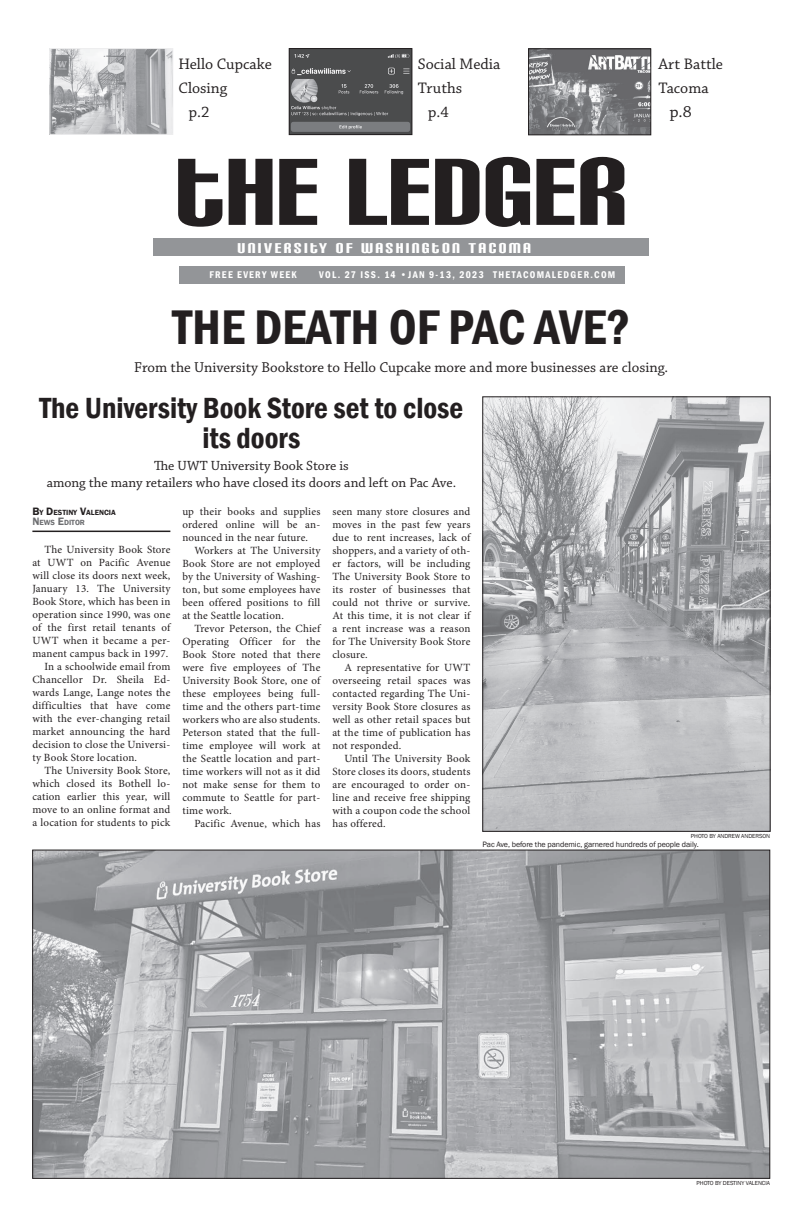
<style>
.page{position:relative;width:792px;height:1224px;background:#fff}
.page>*{position:absolute;margin:0;border:0;box-sizing:border-box;transform-origin:0 0}
.t1{font:113.2px "Carbon Block";color:#231f20;scale:1.09 1}
.t2{font:600 condensed 50px "Franklin Gothic";color:#231f20}
.t3{font:600 condensed 30px/30px "Franklin Gothic";color:#231f20;text-align:center}
.t4{font:17.1px "Carbon Block";letter-spacing:.12em;color:#fff;scale:1.11 1}
.t5{font:17px "Chaparral Pro";color:#231f20}
.t6{font:16px "Chaparral Pro";color:#231f20}
.t7{font:15px "Chaparral Pro";color:#231f20}
.t8{font:14px "Chaparral Pro";color:#231f20}
.t9{font:11px/13px "Minion Pro";letter-spacing:.015em;color:#231f20;text-align:justify}
.t10{font:600 condensed 10px "Franklin Gothic";letter-spacing:.13em;color:#fff}
.t11{font:8px "Franklin Gothic";letter-spacing:-.01em;color:#231f20}
.t12{font:600 7.7px "Franklin Gothic";color:#231f20}
.t13{font:600 7.7px "Franklin Gothic";color:#6c6d70}
.t14{font:6px "Franklin Gothic";letter-spacing:-.01em;color:#231f20}
.s1{font-size:11px}
</style>
<div class="page">
<div style="left:154px;top:238px;width:495px;height:18px;background:#939598"></div>
<div style="left:179px;top:266px;width:446px;height:18px;background:#939598"></div>
<img style="left:52px;top:50px;width:119px;height:83px">
<div style="left:50px;top:48px;width:123px;height:87px;border:1px solid #eeeeef"></div>
<img style="left:291px;top:50px;width:119px;height:83px">
<div style="left:289px;top:48px;width:123px;height:87px;border:1px solid #231f20"></div>
<img style="left:530px;top:51px;width:119px;height:82px">
<div style="left:528px;top:49px;width:123px;height:86px;border:1px solid #231f20"></div>
<hr style="left:32px;top:531px;width:138px;height:1px;background:#231f20">
<img style="left:34px;top:852px;width:734px;height:325px">
<img style="left:484px;top:399px;width:284px;height:431px">
<div style="left:482px;top:397px;width:288px;height:435px;border:1px solid #231f20"></div>
<p class="t6" style="left:178px;top:55px;width:95px">Hello Cupcake</p>
<p class="t6" style="left:178px;top:79px;width:50px">Closing</p>
<p class="t6" style="left:189px;top:103px;width:22px">p.2</p>
<p class="t6" style="left:418px;top:55px;width:84px">Social Media</p>
<p class="t6" style="left:418px;top:79px;width:46px">Truths</p>
<p class="t6" style="left:428px;top:103px;width:22px">p.4</p>
<p class="t1" style="left:175px;top:137px;width:417px">THE LEDGER</p>
<p class="t4" style="left:238px;top:239px;width:266px">UNIVERSITY OF WASHINGTON TACOMA</p>
<p class="t10" style="left:209px;top:268px;width:89px">FREE EVERY WEEK</p>
<p class="t10" style="left:319px;top:268px;width:166px">VOL. 27 ISS. 14 •JAN 9-13, 2023</p>
<p class="t10" style="left:493px;top:268px;width:124px">THETACOMALEDGER.COM</p>
<p class="t2" style="left:172px;top:294px;width:459px">THE DEATH OF PAC AVE?</p>
<p class="t6" style="left:658px;top:55px;width:66px">Art Battle</p>
<p class="t6" style="left:658px;top:79px;width:52px">Tacoma</p>
<p class="t5" style="left:670px;top:102px;width:23px">p.8</p>
<p class="t7" style="left:134px;top:359px;width:536px">From the University Bookstore to Hello Cupcake more and more businesses are closing.</p>
<p class="t3" style="left:39px;top:392px;width:425px">The University Book Store set to close its doors</p>
<p class="t8" style="left:154px;top:458px;width:196px">The UWT University Book Store is</p>
<p class="t8" style="left:47px;top:475px;width:411px">among the many retailers who have closed its doors and left on Pac Ave.</p>
<p class="t12" style="left:32px;top:508px;width:85px"><span class="s1">B</span>Y <span class="s1">D</span>ESTINY <span class="s1">V</span>ALENCIA</p>
<p class="t13" style="left:32px;top:518px;width:54px"><span class="s1">N</span> EWS <span class="s1">E</span>DITOR</p>
<p class="t9" style="left:32px;top:543px;width:140px;text-indent:12px">The University Book Store at UWT on Pacific Avenue will close its doors next week, January 13. The University Book Store, which has been in operation since 1990, was one of the first retail tenants of UWT when it became a per&shy;manent campus back in 1997.</p>
<p class="t9" style="left:32px;top:660px;width:140px;text-indent:12px">In a schoolwide email from Chancellor Dr. Sheila Ed&shy;wards Lange, Lange notes the difficulties that have come with the ever-changing retail market announcing the hard decision to close the Universi&shy;ty Book Store location.</p>
<p class="t9" style="left:32px;top:764px;width:140px;text-indent:12px">The University Book Store, which closed its Bothell lo&shy;cation earlier this year, will move to an online format and a location for students to pick</p>
<p class="t9" style="left:182px;top:505px;width:140px">up their books and supplies ordered online will be an&shy;nounced in the near future.</p>
<p class="t9" style="left:182px;top:544px;width:140px;text-indent:12px">Workers at The University Book Store are not employed by the University of Washing&shy;ton, but some employees have been offered positions to fill at the Seattle location.</p>
<p class="t9" style="left:182px;top:622px;width:140px;text-indent:12px">Trevor Peterson, the Chief Operating Officer for the Book Store noted that there were five employees of The University Book Store, one of these employees being full&shy;time and the others part-time workers who are also students.<br>Peterson stated that the full&shy;time employee will work at the Seattle location and part&shy;time workers will not as it did not make sense for them to commute to Seattle for part&shy;time work.</p>
<p class="t9" style="left:194px;top:817px;width:128px">Pacific Avenue, which has</p>
<p class="t9" style="left:332px;top:505px;width:140px">seen many store closures and moves in the past few years due to rent increases, lack of shoppers, and a variety of oth&shy;er factors, will be including The University Book Store to its roster of businesses that could not thrive or survive.<br>At this time, it is not clear if a rent increase was a reason for The University Book Store closure.</p>
<p class="t9" style="left:332px;top:661px;width:140px;text-indent:12px">A representative for UWT overseeing retail spaces was contacted regarding The Uni&shy;versity Book Store closures as well as other retail spaces but at the time of publication has not responded.</p>
<p class="t9" style="left:332px;top:752px;width:140px;text-indent:12px">Until The University Book Store closes its doors, students are encouraged to order on&shy;line and receive free shipping with a coupon code the school has offered.</p>
<p class="t14" style="left:691px;top:832px;width:81px">PHOTO BY ANDREW ANDERSON</p>
<p class="t11" style="left:482px;top:839px;width:218px">Pac Ave, before the pandemic, garnered hundreds of people daily.</p>
<p class="t14" style="left:697px;top:1180px;width:75px">PHOTO BY DESTINY VALENCIA</p>
</div>
